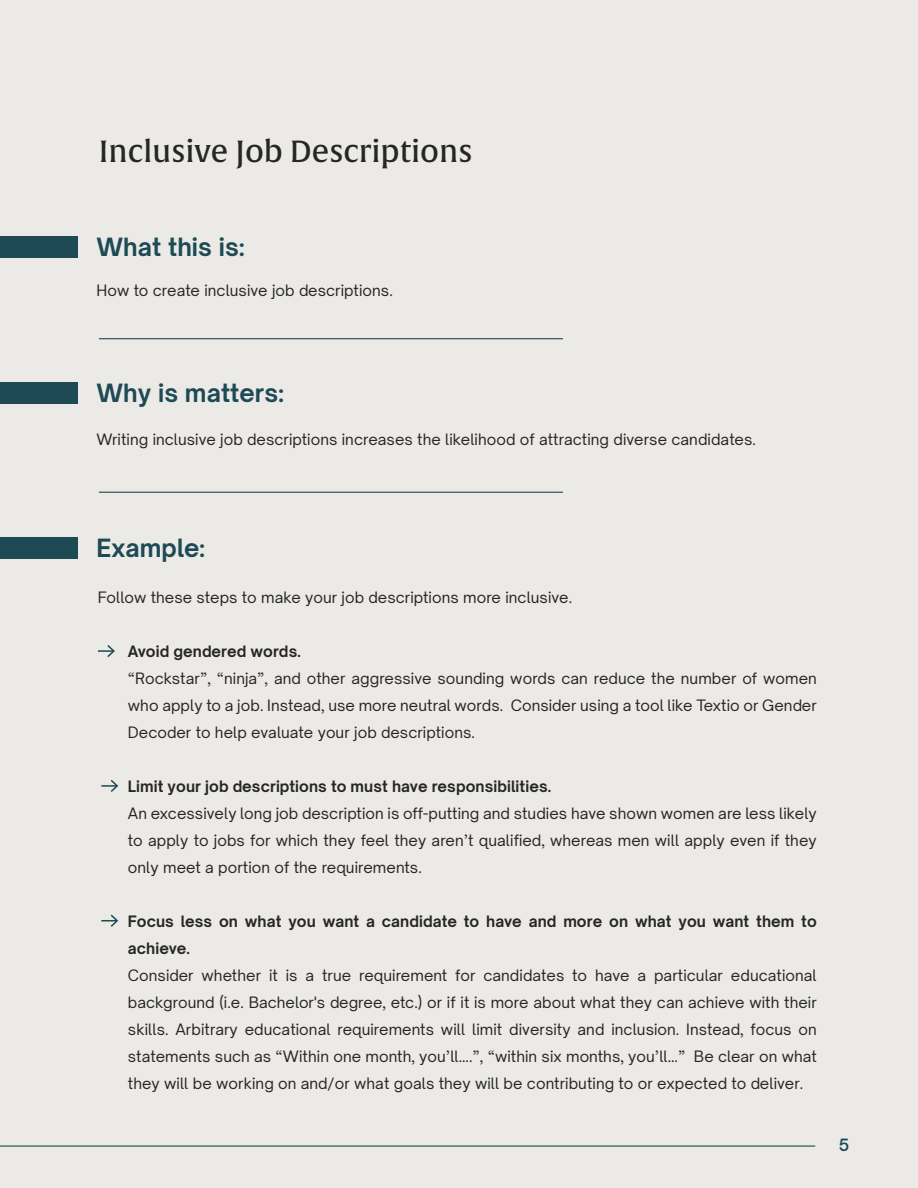
<style>
.page{position:relative;width:918px;height:1188px;background:#eceae6}
.page>*{position:absolute;margin:0;border:0;box-sizing:border-box;transform-origin:0 0}
.t1{font:30px "Alverata Md";color:#262626}
.t2{font:700 24px "Open Sauce One";letter-spacing:.005em;color:#1d4a55}
.t3{font:500 16.5px "Open Sauce One";color:#1d4a55}
.t4{font:15px/27px "Open Sauce One";letter-spacing:.005em;color:#262626;text-align:justify}
.t5{font:700 15px/27px "Open Sauce One";letter-spacing:.005em;color:#262626}
</style>
<div class="page">
<hr style="left:0;top:1146px;width:815px;height:1px;background:#1d4a55">
<hr style="left:99px;top:492px;width:464px;height:1px;background:#1d4a55">
<hr style="left:99px;top:338px;width:464px;height:1px;background:#1d4a55">
<svg style="left:98px;top:645px;width:17px;height:12px"></svg>
<svg style="left:101px;top:780px;width:17px;height:12px"></svg>
<svg style="left:101px;top:915px;width:17px;height:12px"></svg>
<div style="left:0;top:236px;width:78px;height:21px;background:#1d4a55"></div>
<div style="left:0;top:382px;width:78px;height:21px;background:#1d4a55"></div>
<div style="left:0;top:537px;width:78px;height:21px;background:#1d4a55"></div>
<h1 class="t1" style="left:99px;top:133px;width:375px">Inclusive Job Descriptions</h1>
<h2 class="t2" style="left:96px;top:231px;width:150px">What this is:</h2>
<p class="t4" style="left:96px;top:276px;width:298px">How to create inclusive job descriptions.</p>
<h2 class="t2" style="left:96px;top:377px;width:189px">Why is matters:</h2>
<p class="t4" style="left:96px;top:426px;width:661px">Writing inclusive job descriptions increases the likelihood of attracting diverse candidates.</p>
<h2 class="t2" style="left:96px;top:532px;width:110px">Example:</h2>
<p class="t4" style="left:98px;top:583px;width:476px">Follow these steps to make your job descriptions more inclusive.</p>
<p class="t5" style="left:128px;top:637px;width:174px">Avoid gendered words.</p>
<p class="t4" style="left:128px;top:664px;width:690px">“Rockstar”, “ninja”, and other aggressive sounding words can reduce the number of women who apply to a job. Instead, use more neutral words. Consider using a tool like Textio or Gender Decoder to help evaluate your job descriptions.</p>
<p class="t5" style="left:128px;top:772px;width:425px">Limit your job descriptions to must have responsibilities.</p>
<p class="t4" style="left:128px;top:799px;width:690px">An excessively long job description is off-putting and studies have shown women are less likely to apply to jobs for which they feel they aren’t qualified, whereas men will apply even if they only meet a portion of the requirements.</p>
<p class="t5" style="left:128px;top:907px;width:690px">Focus less on what you want a candidate to have and more on what you want them to achieve.</p>
<p class="t4" style="left:128px;top:961px;width:691px">Consider whether it is a true requirement for candidates to have a particular educational background (i.e. Bachelor's degree, etc.) or if it is more about what they can achieve with their skills. Arbitrary educational requirements will limit diversity and inclusion. Instead, focus on statements such as “Within one month, you’ll….”, “within six months, you’ll…” Be clear on what they will be working on and/or what goals they will be contributing to or expected to deliver.</p>
<p class="t3" style="left:839px;top:1134px;width:12px">5</p>
</div>
